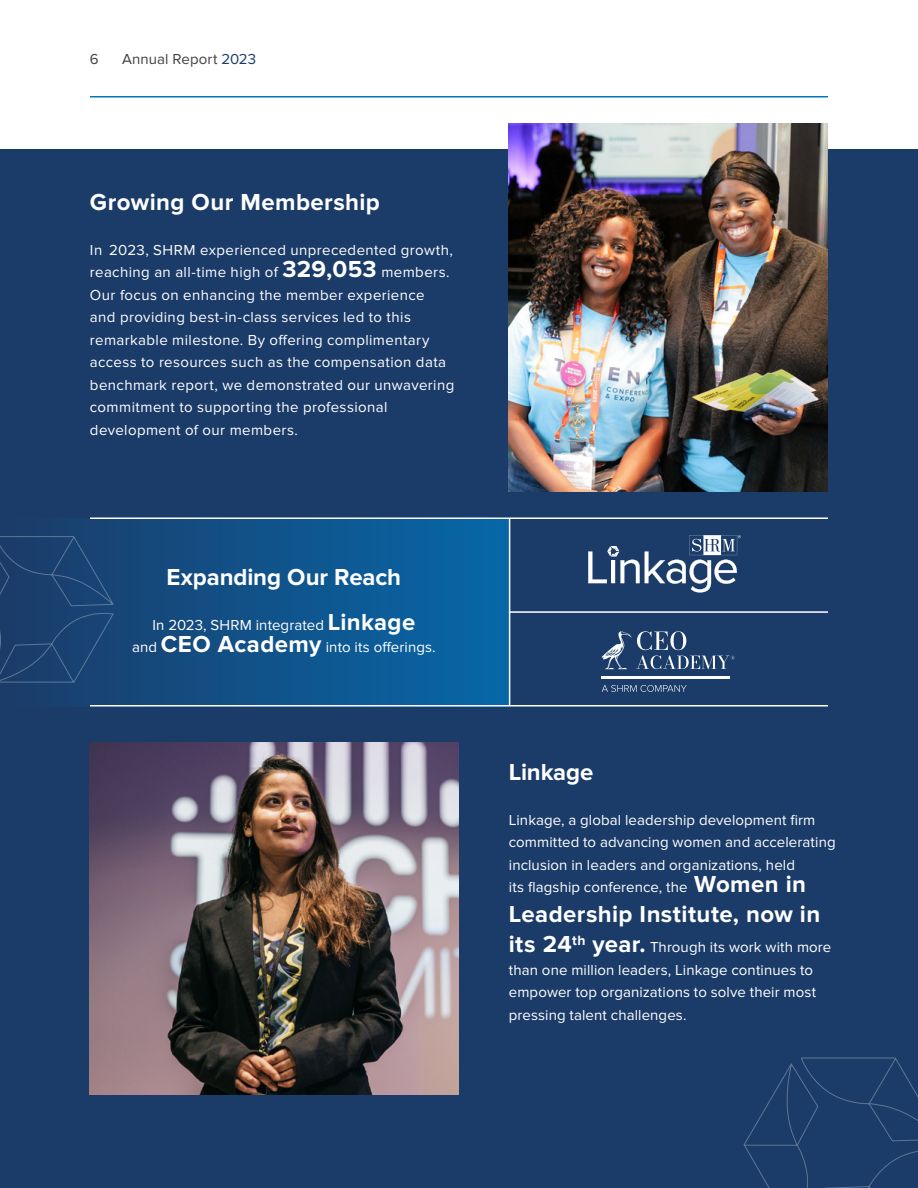
<style>
.page{position:relative;width:918px;height:1188px;background:#fff}
.page>*{position:absolute;margin:0;border:0;box-sizing:border-box;transform-origin:0 0}
.t1{font:700 24px "Proxima Nova";letter-spacing:.015em;color:#fff}
.t2{font:700 24px "Proxima Nova";letter-spacing:-.005em;color:#fff}
.t3{font:15px/22.5px "Proxima Nova";letter-spacing:.015em;color:#fff}
.t4{font:15px "Proxima Nova";letter-spacing:.005em;color:#414042}
.s1{color:#1b3c69}
.s2{font-weight:700;font-size:24px}
</style>
<div class="page">
<hr style="left:90px;top:96px;width:738px;height:1px;background:#0076be">
<div style="left:0;top:150px;width:918px;height:1038px;background:#1b3c69"></div>
<div style="left:8px;top:519px;width:501px;height:187px;background:linear-gradient(to right,#1b3c69,#0768a9)"></div>
<hr style="left:509px;top:611px;width:319px;height:2px;background:#fff">
<hr style="left:509px;top:519px;width:1px;height:186px;background:#fff">
<img style="left:509px;top:124px;width:319px;height:367px">
<img style="left:90px;top:742px;width:369px;height:353px">
<svg style="left:588px;top:535px;width:153px;height:57px"></svg>
<hr style="left:602px;top:676px;width:42px;height:2px;background:#fff">
<hr style="left:644px;top:676px;width:43px;height:2px;background:#fff">
<hr style="left:687px;top:676px;width:42px;height:2px;background:#fff">
<svg style="left:602px;top:685px;width:85px;height:7px"></svg>
<svg style="left:601px;top:631px;width:134px;height:38px"></svg>
<hr style="left:90px;top:705px;width:738px;height:1px;background:#fff">
<hr style="left:90px;top:517px;width:738px;height:2px;background:#fff">
<svg style="left:0;top:536px;width:114px;height:146px"></svg>
<svg style="left:744px;top:1058px;width:174px;height:130px"></svg>
<p class="t4" style="left:90px;top:51px;width:10px">6</p>
<p class="t4" style="left:122px;top:51px;width:136px">Annual Report <span class="s1">2023</span></p>
<h1 class="t1" style="left:90px;top:188px;width:291px">Growing Our Membership</h1>
<p class="t3" style="left:90px;top:239px;width:366px">In 2023, SHRM experienced unprecedented growth, reaching an all-time high of <span class="s2">329,053</span> members.<br>Our focus on enhancing the member experience<br>and providing best-in-class services led to this remarkable milestone. By offering complimentary access to resources such as the compensation data benchmark report, we demonstrated our unwavering commitment to supporting the professional development of our members.</p>
<h1 class="t2" style="left:167px;top:563px;width:236px">Expanding Our Reach</h1>
<p class="t3" style="left:132px;top:614px;width:305px;text-align:center">In 2023, SHRM integrated <span class="s2">Linkage<br></span>and <span class="s2">CEO Academy</span> into its offerings.</p>
<h1 class="t2" style="left:509px;top:758px;width:86px">Linkage</h1>
<p class="t3" style="left:509px;top:809px;width:328px">Linkage, a global leadership development firm committed to advancing women and accelerating inclusion in leaders and organizations, held<br>its flagship conference, the <span class="s2">Women in</span></p>
<h1 class="t1" style="left:509px;top:901px;width:313px">Leadership Institute, now in</h1>
<p class="t3" style="left:509px;top:936px;width:324px"><span class="s2">its 24</span><sup>th</sup> <span class="s2">year.</span> Through its work with more than one million leaders, Linkage continues to empower top organizations to solve their most pressing talent challenges.</p>
</div>
